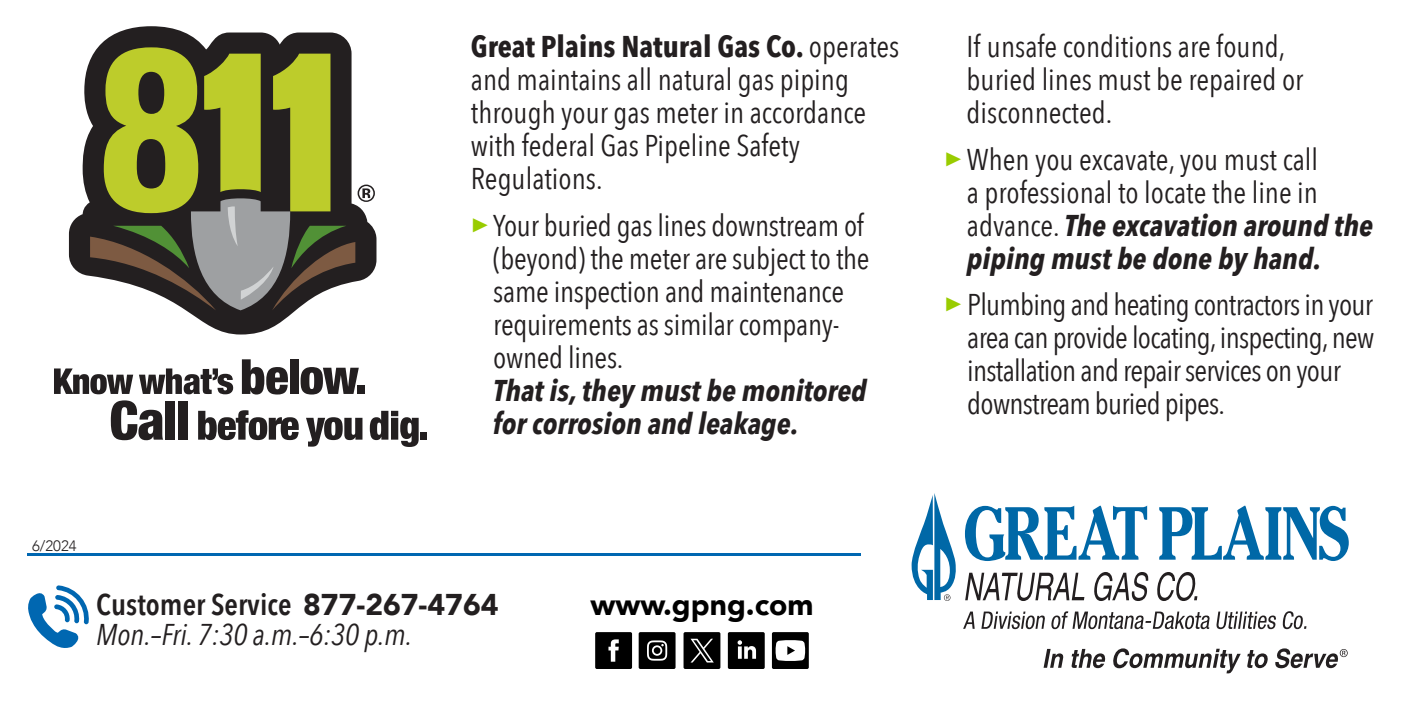
<style>
.page{position:relative;width:1404px;height:702px;background:#fff}
.page>*{position:absolute;margin:0;border:0;box-sizing:border-box;transform-origin:0 0}
.t1{font:30px/33px "Avenir Next Condensed";letter-spacing:-.01em;color:#231f20}
.t2{font:italic 30px/30px "Avenir Next Condensed";color:#231f20}
.t3{font:italic 700 30px/33px "Avenir Next Condensed";color:#231f20}
.t4{font:900 30px "Avenir";color:#000}
.t5{font:300 15px "Avenir";color:#231f20}
.s1{font-weight:700}
.s2{font-family:"Minion Pro";color:#9c0}
.s3{font-weight:600;font-style:normal}
.s4{font-family:"Avenir";font-weight:900;font-style:normal}
.s5{font-weight:700;font-style:italic}
</style>
<div class="page">
<svg style="left:69px;top:26px;width:307px;height:309px"></svg>
<svg style="left:90px;top:47px;width:285px;height:263px;background:#7b7f49"></svg>
<svg style="left:965px;top:506px;width:182px;height:55px"></svg>
<svg style="left:1159px;top:506px;width:190px;height:55px"></svg>
<svg style="left:965px;top:573px;width:119px;height:28px"></svg>
<svg style="left:1094px;top:572px;width:55px;height:29px"></svg>
<svg style="left:1157px;top:572px;width:40px;height:29px"></svg>
<svg style="left:912px;top:493px;width:44px;height:108px"></svg>
<svg style="left:1044px;top:649px;width:20px;height:19px"></svg>
<svg style="left:1071px;top:649px;width:35px;height:19px"></svg>
<svg style="left:1113px;top:648px;width:128px;height:25px"></svg>
<svg style="left:1247px;top:650px;width:21px;height:18px"></svg>
<svg style="left:1275px;top:648px;width:73px;height:20px"></svg>
<svg style="left:963px;top:612px;width:12px;height:17px"></svg>
<svg style="left:981px;top:612px;width:64px;height:17px"></svg>
<svg style="left:1051px;top:611px;width:159px;height:18px"></svg>
<svg style="left:1216px;top:612px;width:60px;height:17px"></svg>
<svg style="left:1282px;top:611px;width:24px;height:18px"></svg>
<svg style="left:28px;top:585px;width:61px;height:63px"></svg>
<svg style="left:595px;top:632px;width:37px;height:37px"></svg>
<svg style="left:639px;top:632px;width:37px;height:37px"></svg>
<svg style="left:728px;top:632px;width:37px;height:37px"></svg>
<svg style="left:772px;top:632px;width:37px;height:37px"></svg>
<svg style="left:684px;top:632px;width:36px;height:37px"></svg>
<svg style="left:111px;top:400px;width:52px;height:40px"></svg>
<div style="left:166px;top:401px;width:9px;height:39px;background:#231f20"></div>
<div style="left:178px;top:401px;width:10px;height:39px;background:#231f20"></div>
<svg style="left:198px;top:410px;width:101px;height:30px"></svg>
<svg style="left:306px;top:417px;width:56px;height:30px"></svg>
<svg style="left:370px;top:411px;width:49px;height:36px"></svg>
<div style="left:421px;top:432px;width:6px;height:8px;background:#231f20"></div>
<svg style="left:54px;top:368px;width:79px;height:26px"></svg>
<svg style="left:139px;top:368px;width:94px;height:26px"></svg>
<svg style="left:242px;top:359px;width:46px;height:36px"></svg>
<div style="left:290px;top:359px;width:9px;height:35px;background:#231f20"></div>
<svg style="left:301px;top:367px;width:58px;height:28px"></svg>
<div style="left:357px;top:385px;width:7px;height:9px;background:#231f20"></div>
<hr style="left:27px;top:553px;width:833px;height:3px;background:#0067b1">
<p class="t1" style="left:471px;top:29px;width:430px"><span class="s1">Great Plains Natural Gas Co.</span> operates and maintains all natural gas piping through your gas meter in accordance with federal Gas Pipeline Safety<br>Regulations.</p>
<p class="t1" style="left:493px;top:207px;width:378px;text-indent:-22px"><span class="s2">▶</span>Your buried gas lines downstream of (beyond) the meter are subject to the same inspection and maintenance requirements as similar company&shy;owned lines.</p>
<p class="t3" style="left:493px;top:373px;width:375px">That is, they must be monitored for corrosion and leakage.</p>
<p class="t5" style="left:32px;top:537px;width:46px">6/2024</p>
<p class="t2" style="left:96px;top:590px;width:404px"><span class="s3">Customer Service</span> <span class="s4">877-267-4764<br></span>Mon.–Fri. 7:30 a.m.–6:30 p.m.</p>
<p class="t4" style="left:590px;top:579px;width:225px">www.gpng.com</p>
<p class="t1" style="left:967px;top:29px;width:338px">If unsafe conditions are found, buried lines must be repaired or disconnected.</p>
<p class="t1" style="left:967px;top:141px;width:408px;text-indent:-23px"><span class="s2">▶</span> When you excavate, you must call<br>a professional to locate the line in advance. <span class="s5">The excavation around the piping must be done by hand.</span></p>
<p class="t1" style="left:967px;top:287px;width:409px;text-indent:-23px"><span class="s2">▶</span> Plumbing and heating contractors in your area can provide locating, inspecting, new installation and repair services on your downstream buried pipes.</p>
</div>
